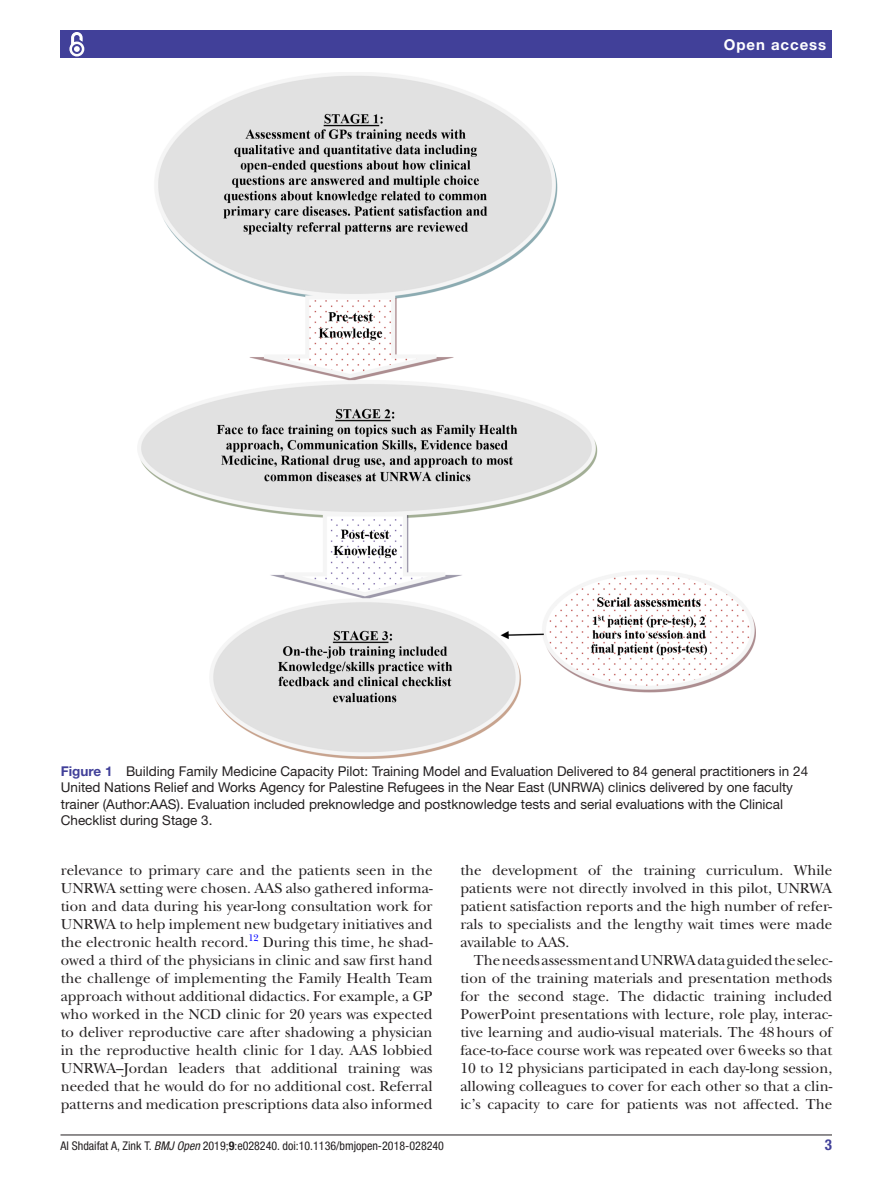
<style>
.page{position:relative;width:893px;height:1191px;background:#fff}
.page>*{position:absolute;margin:0;border:0;box-sizing:border-box;transform-origin:0 0}
.t1{font:15px/18px "New Baskerville";color:#231f20;text-align:justify}
.t2{font:700 15px "Helvetica Neue LT Std";letter-spacing:.065em;color:#fff}
.t3{font:700 condensed 15px "Helvetica Neue LT Std";color:#414099}
.t4{font:13.5px/16.2px "Helvetica Neue LT Std";color:#231f20}
.t5{font:condensed 12px "Helvetica Neue LT Std";color:#231f20}
.t6{font:9.9px "New Baskerville";color:#00f}
.s1{font-weight:700;color:#414099}
.s2{font-style:italic}
.s3{font-weight:700}
</style>
<div class="page">
<hr style="left:61px;top:1134px;width:771px;height:1px;background:#231f20">
<div style="left:61px;top:31px;width:771px;height:27px;background:#414099"></div>
<svg style="left:69px;top:32px;width:16px;height:25px"></svg>
<img style="left:139px;top:73px;width:616px;height:685px">
<p class="t2" style="left:724px;top:35px;width:104px">Open access</p>
<p class="t4" style="left:61px;top:763px;width:749px"><span class="s1">Figure 1</span> Building Family Medicine Capacity Pilot: Training Model and Evaluation Delivered to 84 general practitioners in 24<br>United Nations Relief and Works Agency for Palestine Refugees in the Near East (UNRWA) clinics delivered by one faculty trainer (Author:AAS). Evaluation included preknowledge and postknowledge tests and serial evaluations with the Clinical Checklist during Stage 3.</p>
<p class="t1" style="left:61px;top:861px;width:373px">relevance to primary care and the patients seen in the UNRWA setting were chosen. AAS also gathered informa&shy;tion and data during his year-long consultation work for UNRWA to help implement new budgetary initiatives and the electronic health record.</p>
<p class="t1" style="left:460px;top:861px;width:373px">the development of the training curriculum. While patients were not directly involved in this pilot, UNRWA patient satisfaction reports and the high number of refer&shy;rals to specialists and the lengthy wait times were made available to AAS.</p>
<p class="t1" style="left:460px;top:951px;width:373px;text-indent:14px">The needs assessment and UNRWA data guided the selec&shy;tion of the training materials and presentation methods for the second stage. The didactic training included PowerPoint presentations with lecture, role play, interac&shy;tive learning and audio-visual materials. The 48hours of face-to-face course work was repeated over 6weeks so that 10 to 12 physicians participated in each day-long session, allowing colleagues to cover for each other so that a clin&shy;ic’s capacity to care for patients was not affected. The</p>
<p class="t6" style="left:248px;top:931px;width:12px">12</p>
<p class="t1" style="left:61px;top:933px;width:373px;text-indent:202px">During this time, he shad&shy;owed a third of the physicians in clinic and saw first hand the challenge of implementing the Family Health Team approach without additional didactics. For example, a GP who worked in the NCD clinic for 20 years was expected to deliver reproductive care after shadowing a physician in the reproductive health clinic for 1day. AAS lobbied UNRWA–Jordan leaders that additional training was needed that he would do for no additional cost. Referral patterns and medication prescriptions data also informed</p>
<p class="t5" style="left:61px;top:1138px;width:385px">Al Shdaifat A, Zink T. <span class="s2">BMJ Open</span> 2019;<span class="s3">9</span>:e028240. doi:10.1136/bmjopen-2018-028240</p>
<p class="t3" style="left:825px;top:1135px;width:9px">3</p>
</div>
